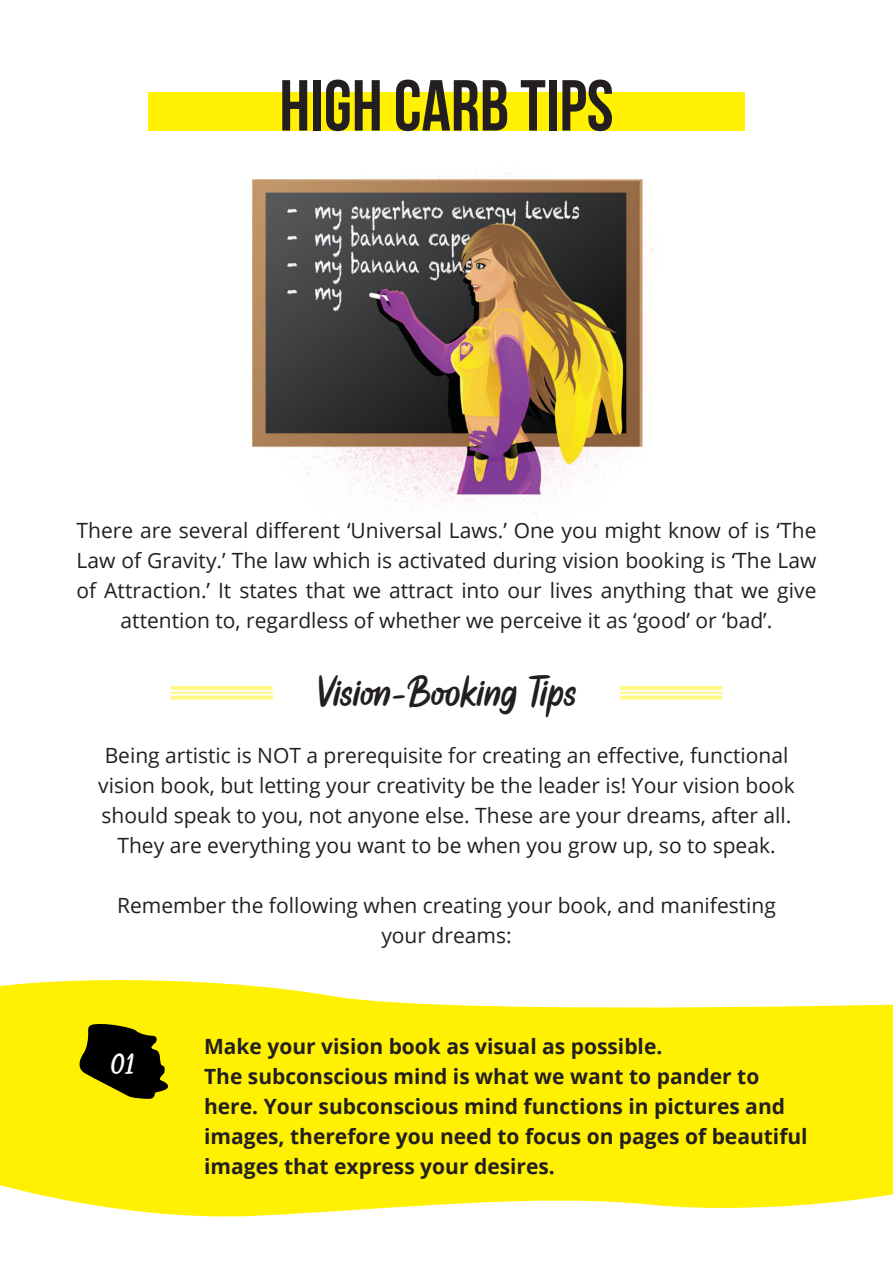
<style>
.page{position:relative;width:893px;height:1263px;background:#fff}
.page>*{position:absolute;margin:0;border:0;box-sizing:border-box;transform-origin:0 0}
.t1{font:700 72px "Bebas Neue";color:#231f20}
.t2{font:45px "Alegra";color:#231f20}
.t3{font:36px "Alegra";color:#fff}
.t4{font:21px/30px "Open Sans";color:#231f20;text-align:center}
.t5{font:700 21px/30px "Open Sans";color:#231f20}
</style>
<div class="page">
<svg style="left:0;top:980px;width:893px;height:237px;background:#fff220"></svg>
<div style="left:148px;top:92px;width:597px;height:39px;background:#fff101"></div>
<img style="left:252px;top:170px;width:402px;height:349px">
<svg style="left:78px;top:1024px;width:92px;height:75px;background:#534e00"></svg>
<hr style="left:171px;top:686px;width:102px;height:4px;background:#fff883">
<hr style="left:171px;top:692px;width:102px;height:2px;background:#fff101">
<hr style="left:171px;top:696px;width:102px;height:3px;background:#fff101">
<hr style="left:620px;top:686px;width:102px;height:4px;background:#fff883">
<hr style="left:620px;top:692px;width:102px;height:2px;background:#fff101">
<hr style="left:620px;top:696px;width:102px;height:3px;background:#fff101">
<p class="t1" style="left:279px;top:66px;width:336px">HIGH CARB TIPS</p>
<p class="t4" style="left:77px;top:515px;width:741px">There are several different ‘Universal Laws.’ One you might know of is ‘The Law of Gravity.’ The law which is activated during vision booking is ‘The Law of Attraction.’ It states that we attract into our lives anything that we give attention to, regardless of whether we perceive it as ‘good’ or ‘bad’.</p>
<p class="t2" style="left:317px;top:666px;width:261px">Vision-Booking Tips</p>
<p class="t4" style="left:98px;top:740px;width:698px">Being artistic is NOT a prerequisite for creating an effective, functional vision book, but letting your creativity be the leader is! Your vision book should speak to you, not anyone else. These are your dreams, after all.<br>They are everything you want to be when you grow up, so to speak.</p>
<p class="t4" style="left:117px;top:890px;width:660px">Remember the following when creating your book, and manifesting your dreams:</p>
<p class="t3" style="left:111px;top:1044px;width:27px">01</p>
<p class="t5" style="left:204px;top:1031px;width:605px">Make your vision book as visual as possible.<br>The subconscious mind is what we want to pander to here. Your subconscious mind functions in pictures and images, therefore you need to focus on pages of beautiful images that express your desires.</p>
</div>
